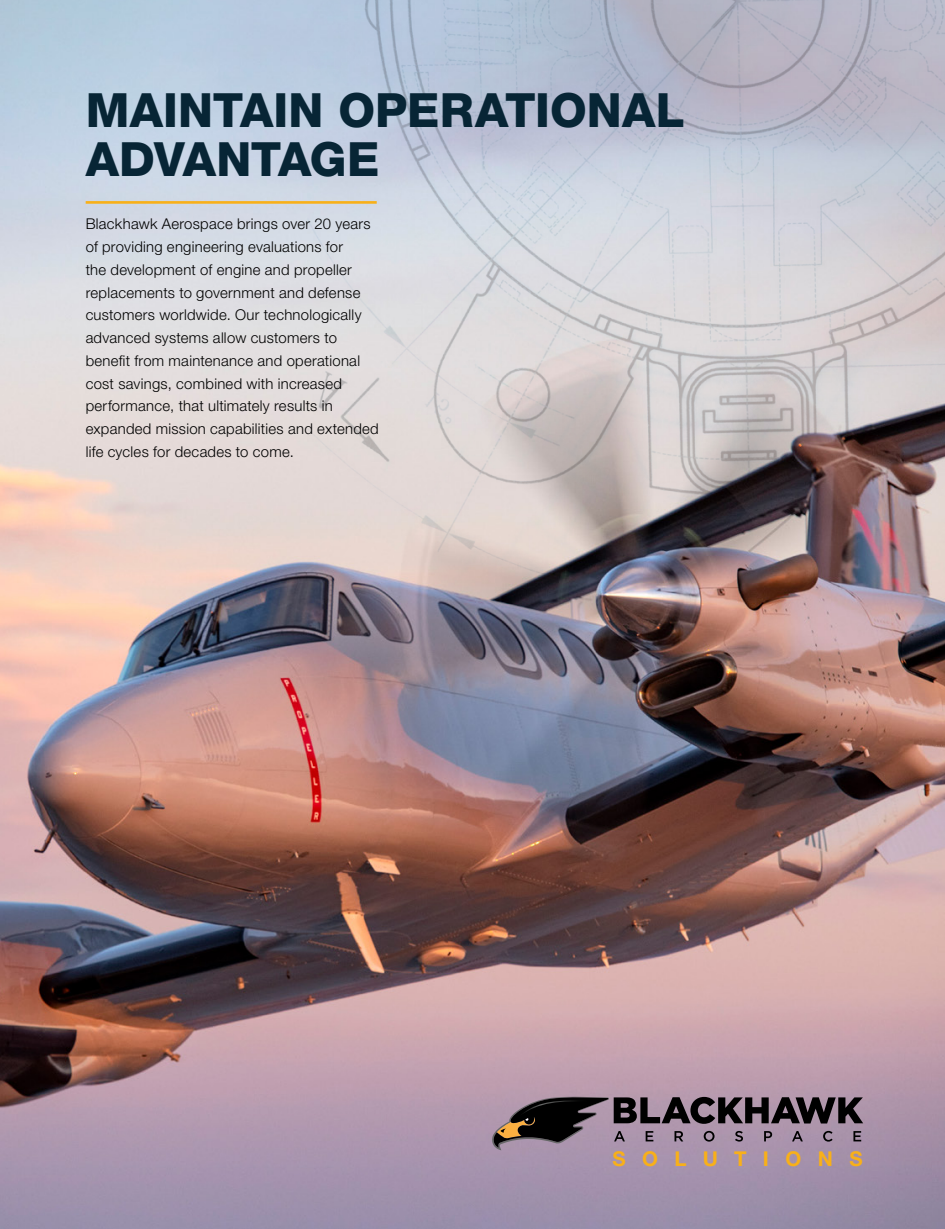
<style>
.page{position:relative;width:945px;height:1229px;background:#fff}
.page>*{position:absolute;margin:0;border:0;box-sizing:border-box;transform-origin:0 0}
.t1{font:800 47.25px/49px "Helvetica Neue LT Pro";color:#072535}
.Subheads_1{font:700 20.47px "Helvetica Neue LT Pro";letter-spacing:.805em;color:#f8b019}
.Text_-_v1{font:300 14.88px/22.8px "Helvetica Neue LT Pro";letter-spacing:.02em;color:#000}
</style>
<div class="page">
<img style="left:0;top:0;width:945px;height:1228px">
<img style="left:308px;top:0;width:637px;height:599px">
<svg style="left:492px;top:1096px;width:371px;height:54px;background:#72626f"></svg>
<hr style="left:86px;top:201px;width:291px;height:3px;background:#f8b019">
<p class="t1" style="left:86px;top:86px;width:600px">MAINTAIN OPERATIONAL<br>ADVANTAGE</p>
<p class="Text_-_v1" style="left:86px;top:212px;width:295px">Blackhawk Aerospace brings over 20 years of providing engineering evaluations for<br>the development of engine and propeller replacements to government and defense customers worldwide. Our technologically advanced systems allow customers to benefit from maintenance and operational cost savings, combined with increased performance, that ultimately results in expanded mission capabilities and extended life cycles for decades to come.</p>
<p class="Subheads_1" style="left:613px;top:1145px;width:252px">SOLUTIONS</p>
</div>
